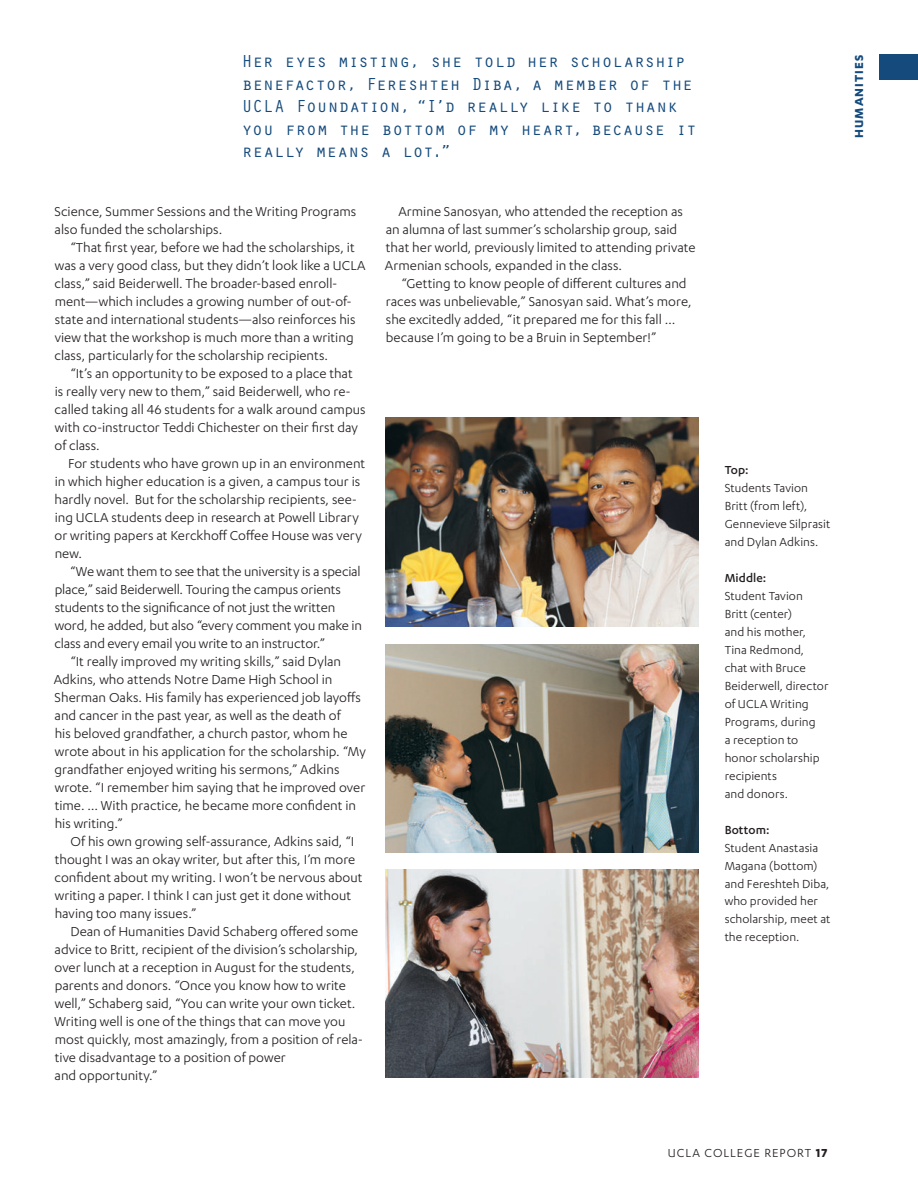
<style>
.page{position:relative;width:918px;height:1188px;background:#fff}
.page>*{position:absolute;margin:0;border:0;box-sizing:border-box;transform-origin:0 0}
.t1{font:18px/22.5px "Orator Std";letter-spacing:-.01em;color:#144a7c}
.t2{font:15px/18px "Karbon";color:#231f20}
.t3{font:13.5px/18px "Karbon";letter-spacing:.005em;color:#231f20}
.t4{font:13.5px "Karbon";letter-spacing:.075em;color:#231f20}
.t5{font:500 13.5px "Karbon";letter-spacing:.005em;color:#231f20}
.t6{font:700 13.5px "Karbon";letter-spacing:.075em;color:#144a7c}
.s1{font-weight:700}
</style>
<div class="page">
<img style="left:385px;top:869px;width:313px;height:209px">
<img style="left:385px;top:418px;width:313px;height:208px">
<img style="left:385px;top:644px;width:313px;height:209px">
<div style="left:879px;top:54px;width:39px;height:26px;background:#144a7c"></div>
<p class="t1" style="left:242px;top:49px;width:456px">Her eyes misting, she told her scholarship benefactor, Fereshteh Diba, a member of the UCLA Foundation, “I’d really like to thank you from the bottom of my heart, because it really means a lot.”</p>
<p class="t2" style="left:55px;top:202px;width:303px">Science, Summer Sessions and the Writing Programs also funded the scholarships.</p>
<p class="t2" style="left:55px;top:238px;width:313px;text-indent:16px">“That first year, before we had the scholarships, it was a very good class, but they didn’t look like a UCLA class,” said Beiderwell. The broader-based enroll&shy;ment—which includes a growing number of out-of&shy;state and international students—also reinforces his view that the workshop is much more than a writing class, particularly for the scholarship recipients.</p>
<p class="t2" style="left:55px;top:364px;width:313px;text-indent:16px">“It’s an opportunity to be exposed to a place that<br>is really very new to them,” said Beiderwell, who re&shy;called taking all 46 students for a walk around campus with co-instructor Teddi Chichester on their first day of class.</p>
<p class="t2" style="left:55px;top:454px;width:312px;text-indent:13px">For students who have grown up in an environment in which higher education is a given, a campus tour is hardly novel. But for the scholarship recipients, see&shy;ing UCLA students deep in research at Powell Library or writing papers at Kerckhoff Coffee House was very new.</p>
<p class="t2" style="left:55px;top:562px;width:309px;text-indent:16px">“We want them to see that the university is a special place,” said Beiderwell. Touring the campus orients students to the significance of not just the written word, he added, but also “every comment you make in class and every email you write to an instructor.”</p>
<p class="t2" style="left:54px;top:652px;width:314px;text-indent:17px">“It really improved my writing skills,” said Dylan Adkins, who attends Notre Dame High School in Sherman Oaks. His family has experienced job layoffs and cancer in the past year, as well as the death of<br>his beloved grandfather, a church pastor, whom he wrote about in his application for the scholarship. “My grandfather enjoyed writing his sermons,” Adkins wrote. “I remember him saying that he improved over time. … With practice, he became more confident in his writing.”</p>
<p class="t2" style="left:55px;top:832px;width:310px;text-indent:16px">Of his own growing self-assurance, Adkins said, “I thought I was an okay writer, but after this, I’m more confident about my writing. I won’t be nervous about writing a paper. I think I can just get it done without having too many issues.”</p>
<p class="t2" style="left:55px;top:922px;width:310px;text-indent:16px">Dean of Humanities David Schaberg offered some advice to Britt, recipient of the division’s scholarship, over lunch at a reception in August for the students, parents and donors. “Once you know how to write well,” Schaberg said, “You can write your own ticket.<br>Writing well is one of the things that can move you most quickly, most amazingly, from a position of rela&shy;tive disadvantage to a position of power<br>and opportunity.”</p>
<p class="t2" style="left:385px;top:202px;width:312px;text-indent:14px">Armine Sanosyan, who attended the reception as an alumna of last summer’s scholarship group, said that her world, previously limited to attending private Armenian schools, expanded in the class.</p>
<p class="t2" style="left:386px;top:274px;width:307px;text-indent:16px">“Getting to know people of different cultures and races was unbelievable,” Sanosyan said. What’s more, she excitedly added, “it prepared me for this fall … because I’m going to be a Bruin in September!”</p>
<p class="t6" style="left:851px;top:138px;width:84px;rotate:-90deg">HUMANITIES</p>
<p class="t5" style="left:725px;top:462px;width:25px">Top:</p>
<p class="t3" style="left:725px;top:478px;width:107px">Students Tavion<br>Britt (from left),<br>Gennevieve Silprasit and Dylan Adkins.</p>
<p class="t5" style="left:725px;top:570px;width:43px">Middle:</p>
<p class="t3" style="left:725px;top:586px;width:105px">Student Tavion<br>Britt (center)<br>and his mother,<br>Tina Redmond, chat with Bruce<br>Beiderwell, director of UCLA Writing<br>Programs, during<br>a reception to honor scholarship recipients<br>and donors.</p>
<p class="t5" style="left:725px;top:822px;width:46px">Bottom:</p>
<p class="t3" style="left:725px;top:838px;width:107px">Student Anastasia<br>Magana (bottom) and Fereshteh Diba, who provided her scholarship, meet at the reception.</p>
<p class="t4" style="left:668px;top:1145px;width:161px">UCLA COLLEGE REPORT <span class="s1">17</span></p>
</div>
